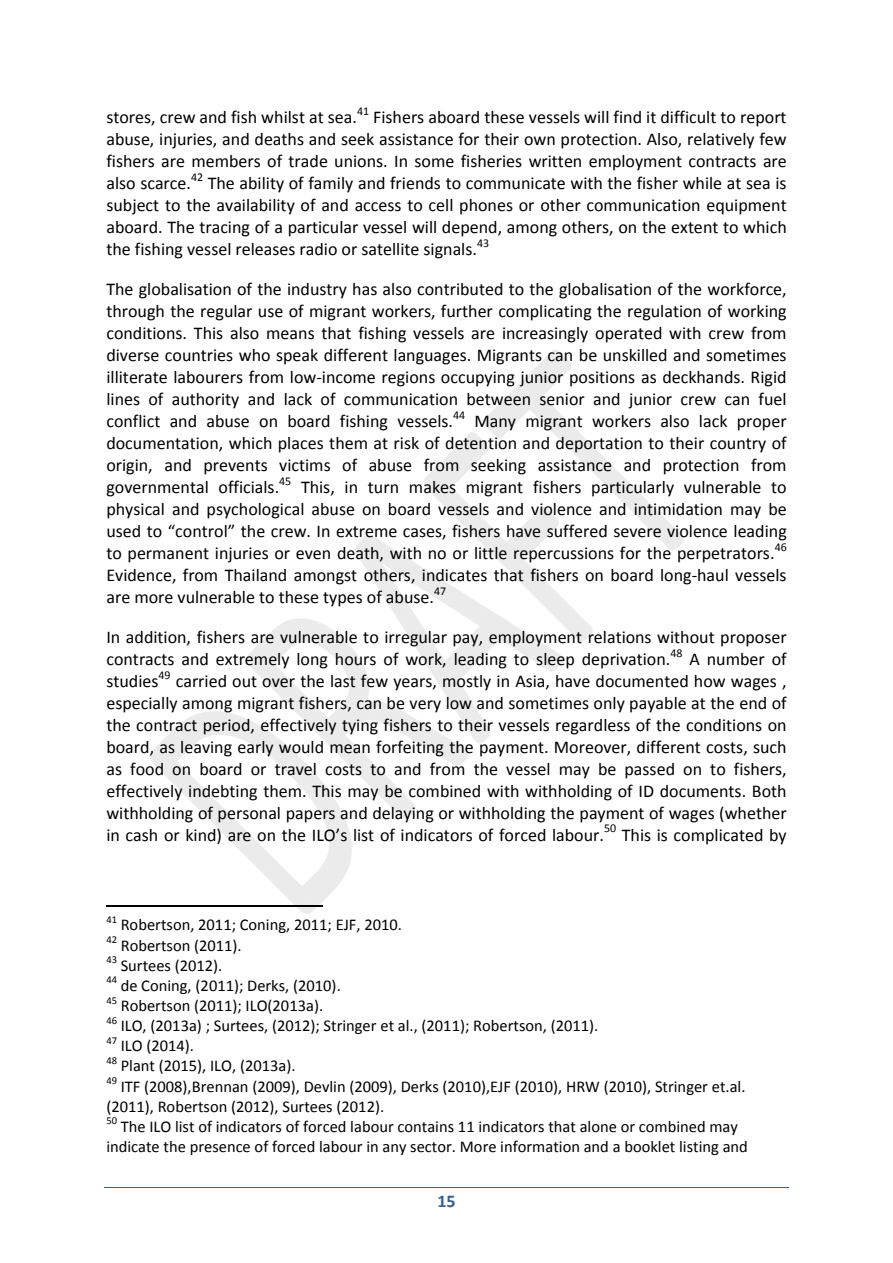
<style>
.page{position:relative;width:893px;height:1263px;background:#fff}
.page>*{position:absolute;margin:0;border:0;box-sizing:border-box;transform-origin:0 0}
.t1{font:18px/21.9px "Calibri";color:#000;text-align:justify}
.t2{font:700 18px "Calibri";color:#365f91}
.t3{font:16.5px/20.1px "Calibri";color:#000}
.t4{font:12px "Calibri";letter-spacing:-.005em;color:#000}
.t5{font:10.5px "Calibri";letter-spacing:-.005em;color:#000}
</style>
<div class="page">
<img style="left:150px;top:711px;width:202px;height:203px">
<img style="left:246px;top:618px;width:223px;height:201px">
<img style="left:355px;top:535px;width:209px;height:209px">
<img style="left:424px;top:432px;width:169px;height:210px">
<img style="left:483px;top:350px;width:201px;height:201px">
<svg style="left:679px;top:545px;width:5px;height:6px"></svg>
<hr style="left:104px;top:1188px;width:685px;height:1px;background:#365f91">
<hr style="left:106px;top:905px;width:216px;height:2px;background:#000">
<p class="t1" style="left:106px;top:108px;width:252px">stores, crew and fish whilst at sea.</p>
<p class="t4" style="left:357px;top:106px;width:14px">41</p>
<p class="t1" style="left:106px;top:108px;width:682px;text-indent:267px">Fishers aboard these vessels will find it difficult to report abuse, injuries, and deaths and seek assistance for their own protection. Also, relatively few fishers are members of trade unions. In some fisheries written employment contracts are also scarce.</p>
<p class="t4" style="left:191px;top:172px;width:14px">42</p>
<p class="t1" style="left:106px;top:174px;width:682px;text-indent:101px">The ability of family and friends to communicate with the fisher while at sea is subject to the availability of and access to cell phones or other communication equipment aboard. The tracing of a particular vessel will depend, among others, on the extent to which the fishing vessel releases radio or satellite signals.</p>
<p class="t4" style="left:477px;top:238px;width:14px">43</p>
<p class="t1" style="left:106px;top:280px;width:682px">The globalisation of the industry has also contributed to the globalisation of the workforce, through the regular use of migrant workers, further complicating the regulation of working conditions. This also means that fishing vessels are increasingly operated with crew from diverse countries who speak different languages. Migrants can be unskilled and sometimes illiterate labourers from low‐income regions occupying junior positions as deckhands. Rigid lines of authority and lack of communication between senior and junior crew can fuel conflict and abuse on board fishing vessels.</p>
<p class="t4" style="left:453px;top:410px;width:14px">44</p>
<p class="t1" style="left:106px;top:412px;width:682px;text-indent:368px">Many migrant workers also lack proper documentation, which places them at risk of detention and deportation to their country of origin, and prevents victims of abuse from seeking assistance and protection from governmental officials.</p>
<p class="t4" style="left:279px;top:476px;width:14px">45</p>
<p class="t1" style="left:106px;top:478px;width:682px;text-indent:195px">This, in turn makes migrant fishers particularly vulnerable to physical and psychological abuse on board vessels and violence and intimidation may be used to “control” the crew. In extreme cases, fishers have suffered severe violence leading to permanent injuries or even death, with no or little repercussions for the perpetrators.</p>
<p class="t4" style="left:775px;top:542px;width:14px">46</p>
<p class="t1" style="left:106px;top:565px;width:682px">Evidence, from Thailand amongst others, indicates that fishers on board long‐haul vessels are more vulnerable to these types of abuse.</p>
<p class="t4" style="left:434px;top:586px;width:14px">47</p>
<p class="t1" style="left:106px;top:627px;width:682px">In addition, fishers are vulnerable to irregular pay, employment relations without proposer contracts and extremely long hours of work, leading to sleep deprivation.</p>
<p class="t4" style="left:670px;top:648px;width:14px">48</p>
<p class="t1" style="left:689px;top:649px;width:99px">A number of</p>
<p class="t1" style="left:106px;top:671px;width:54px">studies</p>
<p class="t4" style="left:158px;top:670px;width:14px">49</p>
<p class="t1" style="left:106px;top:671px;width:682px;text-indent:69px">carried out over the last few years, mostly in Asia, have documented how wages , especially among migrant fishers, can be very low and sometimes only payable at the end of the contract period, effectively tying fishers to their vessels regardless of the conditions on board, as leaving early would mean forfeiting the payment. Moreover, different costs, such as food on board or travel costs to and from the vessel may be passed on to fishers, effectively indebting them. This may be combined with withholding of ID documents. Both withholding of personal papers and delaying or withholding the payment of wages (whether in cash or kind) are on the ILO’s list of indicators of forced labour.</p>
<p class="t4" style="left:604px;top:823px;width:14px">50</p>
<p class="t1" style="left:622px;top:825px;width:166px">This is complicated by</p>
<p class="t5" style="left:106px;top:915px;width:12px">41</p>
<p class="t3" style="left:121px;top:916px;width:283px">Robertson, 2011; Coning, 2011; EJF, 2010.</p>
<p class="t5" style="left:106px;top:935px;width:12px">42</p>
<p class="t3" style="left:121px;top:936px;width:122px">Robertson (2011).</p>
<p class="t5" style="left:106px;top:955px;width:12px">43</p>
<p class="t3" style="left:121px;top:957px;width:103px">Surtees (2012).</p>
<p class="t5" style="left:106px;top:976px;width:12px">44</p>
<p class="t3" style="left:121px;top:977px;width:222px">de Coning, (2011); Derks, (2010).</p>
<p class="t5" style="left:106px;top:996px;width:12px">45</p>
<p class="t3" style="left:121px;top:997px;width:204px">Robertson (2011); ILO(2013a).</p>
<p class="t5" style="left:106px;top:1016px;width:12px">46</p>
<p class="t3" style="left:121px;top:1017px;width:479px">ILO, (2013a) ; Surtees, (2012); Stringer et al., (2011); Robertson, (2011).</p>
<p class="t5" style="left:106px;top:1036px;width:12px">47</p>
<p class="t3" style="left:121px;top:1037px;width:75px">ILO (2014).</p>
<p class="t5" style="left:106px;top:1056px;width:12px">48</p>
<p class="t3" style="left:121px;top:1057px;width:176px">Plant (2015), ILO, (2013a).</p>
<p class="t5" style="left:106px;top:1076px;width:12px">49</p>
<p class="t3" style="left:106px;top:1077px;width:641px;text-indent:14px">ITF (2008),Brennan (2009), Devlin (2009), Derks (2010),EJF (2010), HRW (2010), Stringer et.al. (2011), Robertson (2012), Surtees (2012).</p>
<p class="t5" style="left:106px;top:1116px;width:12px">50</p>
<p class="t3" style="left:106px;top:1118px;width:643px;text-align:center">The ILO list of indicators of forced labour contains 11 indicators that alone or combined may indicate the presence of forced labour in any sector. More information and a booklet listing and</p>
<p class="t2" style="left:437px;top:1193px;width:20px">15</p>
</div>
